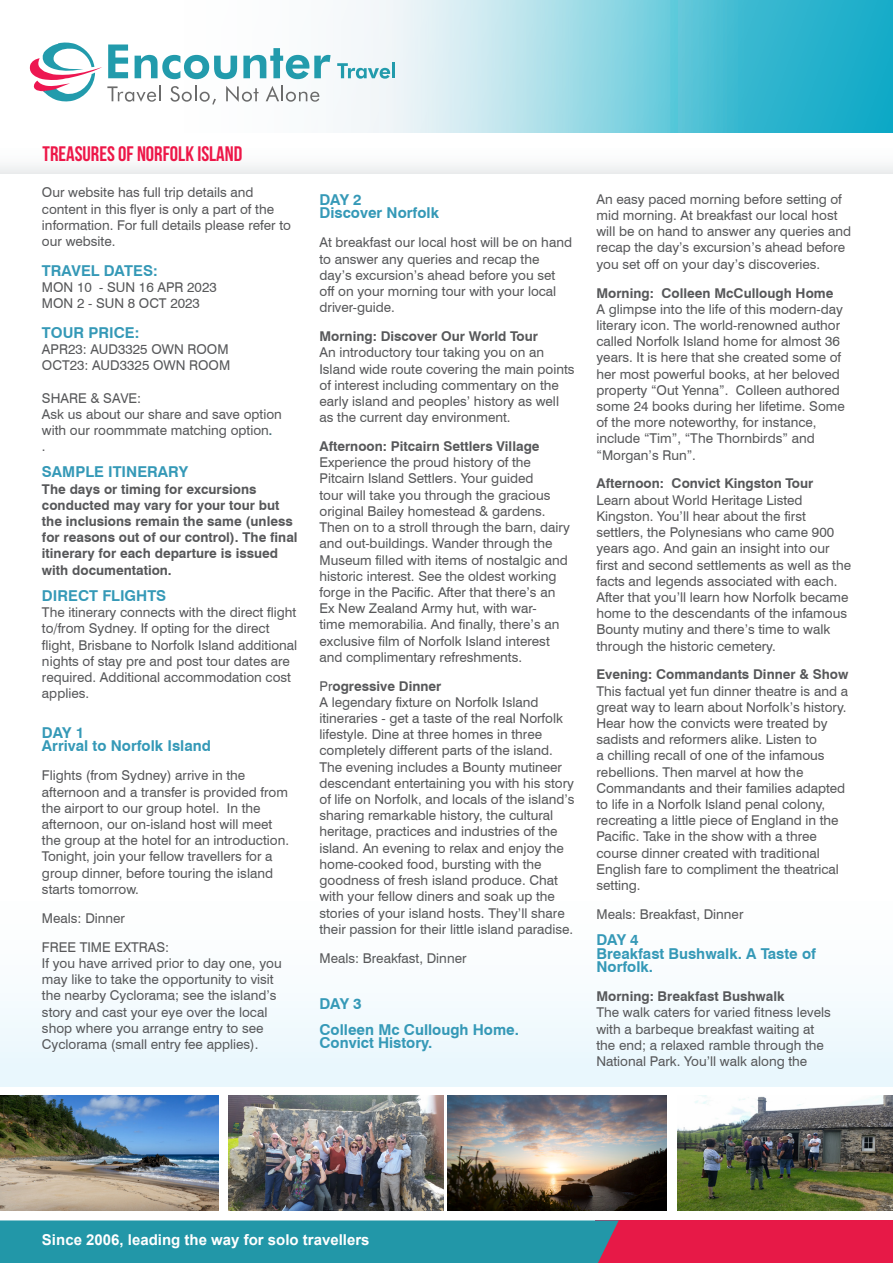
<style>
.page{position:relative;width:893px;height:1263px;background:#fff}
.page>*{position:absolute;margin:0;border:0;box-sizing:border-box;transform-origin:0 0}
._05_Title-Sub_Head{font:21px "Bebas Neue";color:#ed1748}
._04_Itinerary_Date{font:700 15px/13.5px "Swiss 721 BT";color:#3599b7}
.Text_Body_Copy_White{font:700 15px "Arial";color:#fff}
._04_TEXT_Body_Itiner{font:700 15px "Swiss 721 BT";color:#3599b7}
._04_Itinerary_Date-2{font:13.5px/16.2px "Swiss 721 BT";color:#57585a}
._04_TEXT_Body_Itiner-2{font:13.5px/16.2px "Swiss 721 BT";color:#57585a}
._04_Itinerary_Date-3{font:700 13.5px/16.2px "Swiss 721 BT";color:#57585a}
.s1{font-weight:700;font-size:12px;color:#416b76}
.s2{font-weight:700}
</style>
<div class="page">
<svg style="left:29px;top:0;width:864px;height:133px"></svg>
<div style="left:596px;top:1220px;width:297px;height:43px;background:#e71947"></div>
<div style="left:0;top:1220px;width:619px;height:43px;background:#2297a8"></div>
<div style="left:0;top:850px;width:893px;height:236px;background:linear-gradient(to right,#f7fcfe,#f7fcfe)"></div>
<div style="left:0;top:134px;width:893px;height:40px;background:linear-gradient(to bottom,#fff,#f0f1f2)"></div>
<svg style="left:30px;top:43px;width:301px;height:62px"></svg>
<svg style="left:337px;top:63px;width:53px;height:16px"></svg>
<hr style="left:392px;top:62px;width:3px;height:16px;background:#229bac">
<img style="left:228px;top:1095px;width:215px;height:115px">
<img style="left:447px;top:1095px;width:219px;height:115px">
<img style="left:677px;top:1095px;width:216px;height:115px">
<img style="left:0;top:1095px;width:219px;height:115px">
<p class="_05_Title-Sub_Head" style="left:43px;top:142px;width:201px">TREASURES OF NORFOLK ISLAND</p>
<p class="_04_TEXT_Body_Itiner-2" style="left:42px;top:184px;width:251px">Our website has full trip details and content in this flyer is only a part of the information. For full details please refer to our website.</p>
<p class="_04_TEXT_Body_Itiner" style="left:42px;top:261px;width:117px">TRAVEL DATES:</p>
<p class="_04_TEXT_Body_Itiner-2" style="left:42px;top:279px;width:176px">MON 10 - SUN 16 APR 2023<br>MON 2 - SUN 8 OCT 2023</p>
<p class="_04_TEXT_Body_Itiner" style="left:42px;top:323px;width:99px">TOUR PRICE:</p>
<p class="_04_TEXT_Body_Itiner-2" style="left:42px;top:341px;width:190px">APR23: AUD3325 OWN ROOM<br>OCT23: AUD3325 OWN ROOM</p>
<p class="_04_TEXT_Body_Itiner-2" style="left:42px;top:390px;width:241px">SHARE &amp; SAVE:<br>Ask us about our share and save option with our roommmate matching option<span class="s1">.<br></span>.</p>
<p class="_04_Itinerary_Date" style="left:42px;top:465px;width:148px">SAMPLE ITINERARY</p>
<p class="_04_Itinerary_Date-3" style="left:42px;top:481px;width:257px">The days or timing for excursions conducted may vary for your tour but the inclusions remain the same (unless for reasons out of our control). The final itinerary for each departure is issued with documentation.</p>
<p class="_04_Itinerary_Date" style="left:42px;top:589px;width:126px">DIRECT FLIGHTS</p>
<p class="_04_Itinerary_Date-2" style="left:42px;top:604px;width:257px">The itinerary connects with the direct flight to/from Sydney. If opting for the direct flight, Brisbane to Norfolk Island additional nights of stay pre and post tour dates are required. Additional accommodation cost applies.</p>
<p class="_04_Itinerary_Date" style="left:42px;top:726px;width:171px">DAY 1<br>Arrival to Norfolk Island</p>
<p class="_04_Itinerary_Date-2" style="left:42px;top:767px;width:249px">Flights (from Sydney) arrive in the afternoon and a transfer is provided from the airport to our group hotel. In the afternoon, our on-island host will meet the group at the hotel for an introduction.<br>Tonight, join your fellow travellers for a group dinner, before touring the island starts tomorrow.</p>
<p class="_04_Itinerary_Date-2" style="left:42px;top:910px;width:85px">Meals: Dinner</p>
<p class="_04_Itinerary_Date-2" style="left:42px;top:939px;width:241px">FREE TIME EXTRAS:<br>If you have arrived prior to day one, you may like to take the opportunity to visit the nearby Cyclorama; see the island’s story and cast your eye over the local shop where you arrange entry to see Cyclorama (small entry fee applies).</p>
<p class="_04_Itinerary_Date" style="left:319px;top:193px;width:121px">DAY 2<br>Discover Norfolk</p>
<p class="_04_Itinerary_Date-2" style="left:319px;top:234px;width:254px">At breakfast our local host will be on hand to answer any queries and recap the day’s excursion’s ahead before you set off on your morning tour with your local driver-guide.</p>
<p class="_04_Itinerary_Date-2" style="left:319px;top:328px;width:257px"><span class="s2">Morning: Discover Our World Tour<br></span>An introductory tour taking you on an Island wide route covering the main points of interest including commentary on the early island and peoples’ history as well as the current day environment.</p>
<p class="_04_Itinerary_Date-2" style="left:319px;top:438px;width:252px"><span class="s2">Afternoon: Pitcairn Settlers Village </span>Experience the proud history of the Pitcairn Island Settlers. Your guided<br>tour will take you through the gracious original Bailey homestead &amp; gardens.<br>Then on to a stroll through the barn, dairy and out-buildings. Wander through the Museum filled with items of nostalgic and historic interest. See the oldest working forge in the Pacific. After that there’s an Ex New Zealand Army hut, with war-<br>time memorabilia. And finally, there’s an exclusive film of Norfolk Island interest and complimentary refreshments.</p>
<p class="_04_Itinerary_Date-2" style="left:319px;top:678px;width:256px">Pr<span class="s2">ogressive Dinner<br></span>A legendary fixture on Norfolk Island itineraries - get a taste of the real Norfolk lifestyle. Dine at three homes in three completely different parts of the island.<br>The evening includes a Bounty mutineer descendant entertaining you with his story of life on Norfolk, and locals of the island’s sharing remarkable history, the cultural heritage, practices and industries of the island. An evening to relax and enjoy the home-cooked food, bursting with the goodness of fresh island produce. Chat with your fellow diners and soak up the stories of your island hosts. They’ll share their passion for their little island paradise.</p>
<p class="_04_Itinerary_Date-2" style="left:319px;top:950px;width:149px">Meals: Breakfast, Dinner</p>
<p class="_04_Itinerary_Date" style="left:319px;top:996px;width:44px">DAY 3</p>
<p class="_04_Itinerary_Date" style="left:319px;top:1022px;width:201px">Colleen Mc Cullough Home.<br>Convict History.</p>
<p class="_04_Itinerary_Date-2" style="left:596px;top:191px;width:256px">An easy paced morning before setting of mid morning. At breakfast our local host will be on hand to answer any queries and recap the day’s excursion’s ahead before you set off on your day’s discoveries.</p>
<p class="_04_Itinerary_Date-2" style="left:596px;top:284px;width:250px"><span class="s2">Morning: Colleen McCullough Home </span>A glimpse into the life of this modern-day literary icon. The world-renowned author called Norfolk Island home for almost 36 years. It is here that she created some of her most powerful books, at her beloved property “Out Yenna”. Colleen authored some 24 books during her lifetime. Some of the more noteworthy, for instance, include “Tim”, “The Thornbirds” and “Morgan’s Run”.</p>
<p class="_04_Itinerary_Date-2" style="left:596px;top:475px;width:256px"><span class="s2">Afternoon: Convict Kingston Tour<br></span>Learn about World Heritage Listed Kingston. You’ll hear about the first settlers, the Polynesians who came 900 years ago. And gain an insight into our first and second settlements as well as the facts and legends associated with each.<br>After that you’ll learn how Norfolk became home to the descendants of the infamous Bounty mutiny and there’s time to walk through the historic cemetery.</p>
<p class="_04_Itinerary_Date-2" style="left:596px;top:666px;width:253px"><span class="s2">Evening: Commandants Dinner &amp; Show </span>This factual yet fun dinner theatre is and a great way to learn about Norfolk’s history.<br>Hear how the convicts were treated by sadists and reformers alike. Listen to<br>a chilling recall of one of the infamous rebellions. Then marvel at how the Commandants and their families adapted to life in a Norfolk Island penal colony, recreating a little piece of England in the Pacific. Take in the show with a three course dinner created with traditional English fare to compliment the theatrical setting.</p>
<p class="_04_Itinerary_Date-2" style="left:596px;top:906px;width:149px">Meals: Breakfast, Dinner</p>
<p class="_04_Itinerary_Date" style="left:596px;top:933px;width:221px">DAY 4<br>Breakfast Bushwalk. A Taste of<br>Norfolk.</p>
<p class="_04_Itinerary_Date-2" style="left:596px;top:988px;width:236px"><span class="s2">Morning: Breakfast Bushwalk<br></span>The walk caters for varied fitness levels with a barbeque breakfast waiting at the end; a relaxed ramble through the National Park. You’ll walk along the</p>
<p class="Text_Body_Copy_White" style="left:42px;top:1229px;width:329px">Since 2006, leading the way for solo travellers</p>
</div>
